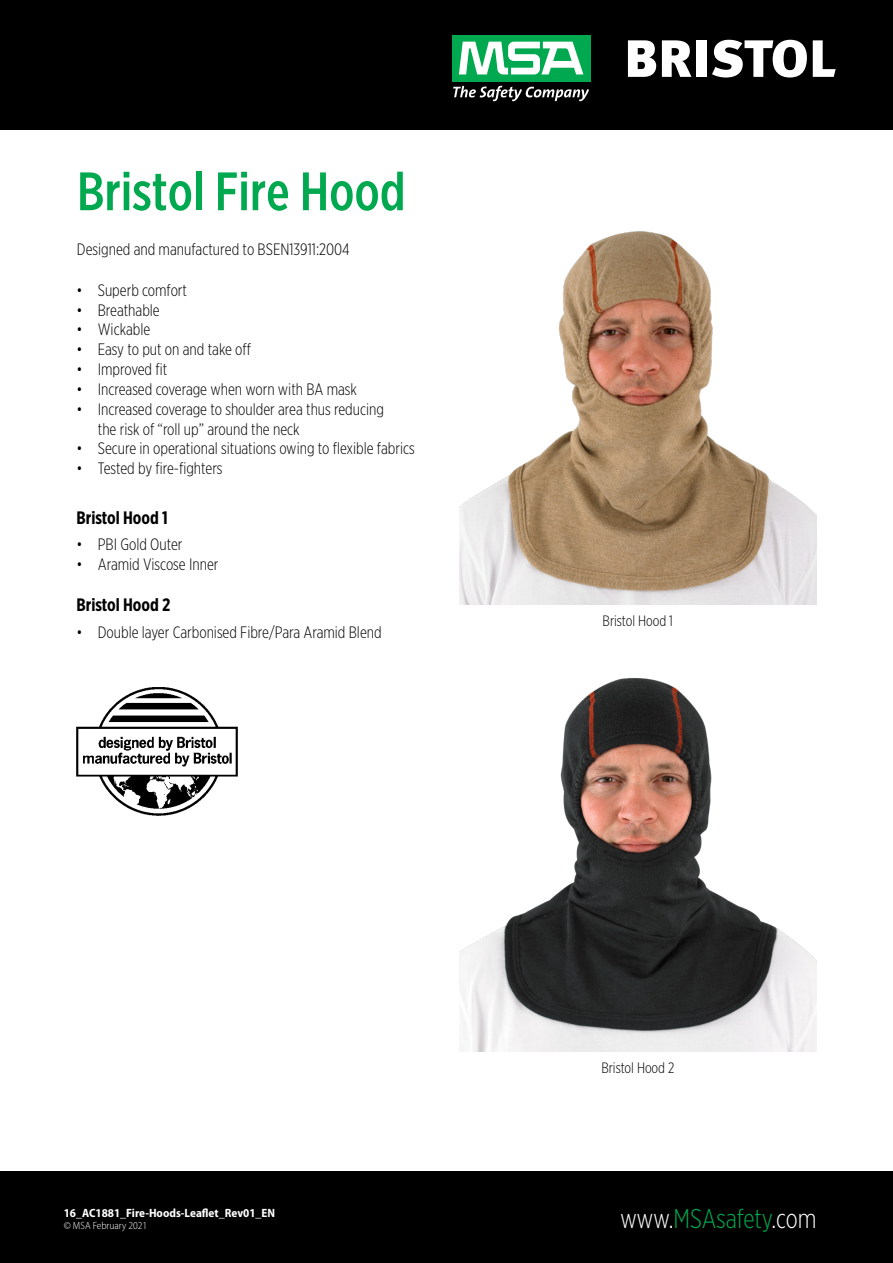
<style>
.page{position:relative;width:893px;height:1263px;background:#fff}
.page>*{position:absolute;margin:0;border:0;box-sizing:border-box;transform-origin:0 0}
.t1{font:500 54px "Gotham X Narrow";color:#00a94f}
.t2{font:300 27px "Gotham X Narrow";letter-spacing:-.005em;color:#00a94f}
.t3{font:700 18px "Gotham X Narrow";color:#000}
.t4{font:300 16.5px/19.8px "Gotham X Narrow";color:#000}
.t5{font:300 15px "Gotham X Narrow";color:#000}
.t6{font:700 semi-condensed 12px "Myriad Pro";color:#fff}
.t7{font:300 semi-condensed 10.5px "Myriad Pro";color:#fff}
.s1{color:#fff}
</style>
<div class="page">
<div style="left:0;top:1171px;width:893px;height:92px;background:#000"></div>
<div style="left:0;top:0;width:893px;height:129px;background:#000"></div>
<div style="left:452px;top:35px;width:139px;height:46px;background:#00a94f"></div>
<svg style="left:459px;top:42px;width:124px;height:32px"></svg>
<svg style="left:453px;top:86px;width:136px;height:15px"></svg>
<svg style="left:628px;top:40px;width:28px;height:37px"></svg>
<svg style="left:662px;top:40px;width:29px;height:37px"></svg>
<div style="left:696px;top:40px;width:10px;height:37px;background:#fff"></div>
<svg style="left:712px;top:39px;width:124px;height:38px"></svg>
<img style="left:76px;top:687px;width:162px;height:129px">
<img style="left:459px;top:231px;width:357px;height:374px">
<img style="left:459px;top:678px;width:357px;height:373px">
<h1 class="t1" style="left:77px;top:158px;width:330px">Bristol Fire Hood</h1>
<p class="t4" style="left:77px;top:239px;width:274px">Designed and manufactured to BSEN13911:2004</p>
<p class="t4" style="left:77px;top:280px;width:112px">• Superb comfort</p>
<p class="t4" style="left:77px;top:300px;width:85px">• Breathable</p>
<p class="t4" style="left:77px;top:319px;width:75px">• Wickable</p>
<p class="t4" style="left:77px;top:339px;width:176px">• Easy to put on and take off</p>
<p class="t4" style="left:77px;top:359px;width:92px">• Improved fit</p>
<p class="t4" style="left:77px;top:379px;width:282px">• Increased coverage when worn with BA mask</p>
<p class="t4" style="left:98px;top:399px;width:288px;text-indent:-21px">• Increased coverage to shoulder area thus reducing the risk of “roll up” around the neck</p>
<p class="t4" style="left:77px;top:438px;width:340px">• Secure in operational situations owing to flexible fabrics</p>
<p class="t4" style="left:77px;top:458px;width:148px">• Tested by fire-fighters</p>
<p class="t3" style="left:77px;top:507px;width:93px">Bristol Hood 1</p>
<p class="t4" style="left:77px;top:534px;width:108px">• PBI Gold Outer</p>
<p class="t4" style="left:77px;top:554px;width:143px">• Aramid Viscose Inner</p>
<p class="t3" style="left:77px;top:594px;width:95px">Bristol Hood 2</p>
<p class="t4" style="left:77px;top:622px;width:307px">• Double layer Carbonised Fibre/Para Aramid Blend</p>
<p class="t6" style="left:64px;top:1205px;width:213px">16_AC1881_Fire-Hoods-Leaflet_Rev01_EN</p>
<p class="t7" style="left:64px;top:1219px;width:85px">© MSA February 2021</p>
<p class="t5" style="left:603px;top:612px;width:72px">Bristol Hood 1</p>
<p class="t5" style="left:601px;top:1059px;width:75px">Bristol Hood 2</p>
<h2 class="t2" style="left:620px;top:1203px;width:198px"><span class="s1">www.</span>MSAsafety<span class="s1">.com</span></h2>
</div>
